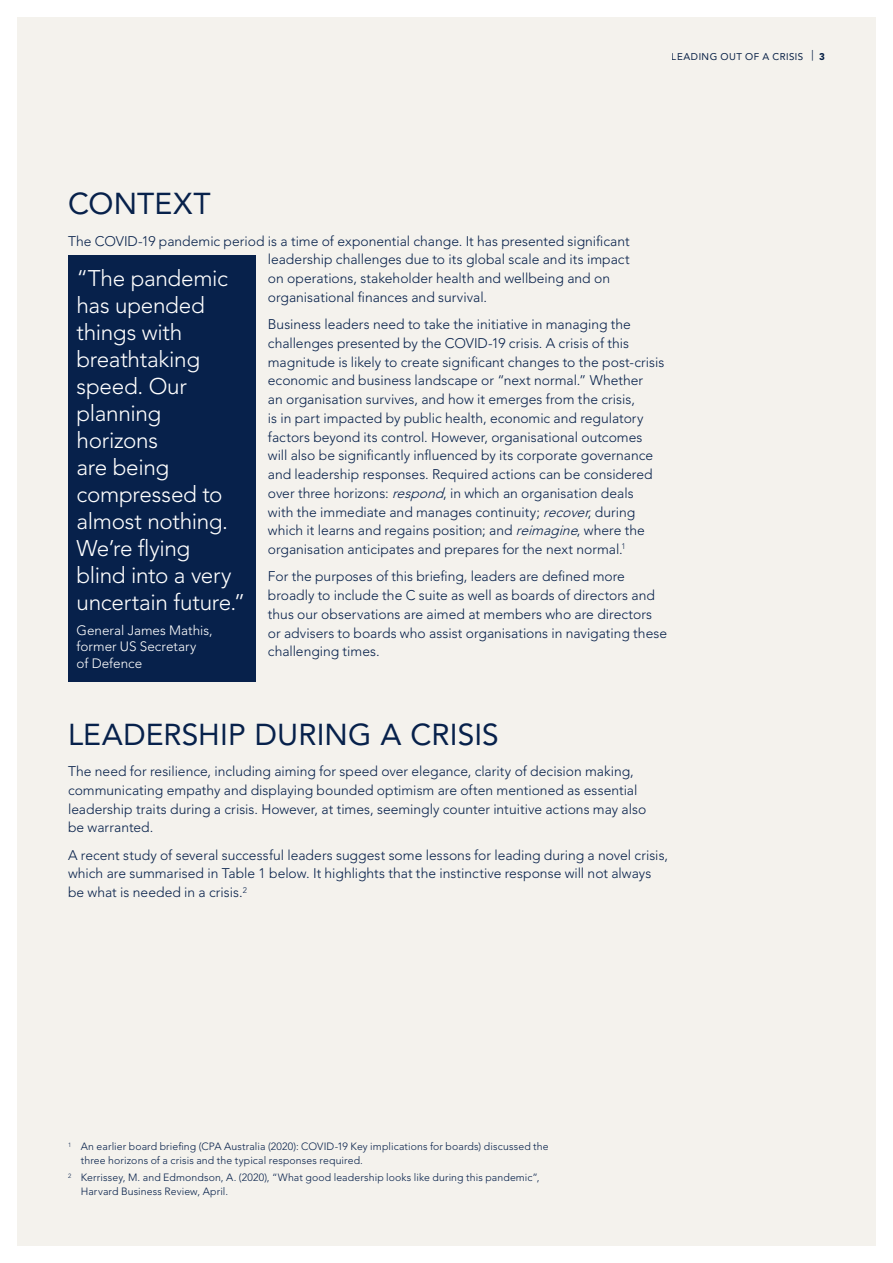
<style>
.page{position:relative;width:893px;height:1263px;background:#fff}
.page>*{position:absolute;margin:0;border:0;box-sizing:border-box;transform-origin:0 0}
.Header_1_no_line{font:30px "Avenir LT Std";letter-spacing:.005em;color:#07214b}
.Table_Body{font:300 22.5px/27px "Avenir LT Std";letter-spacing:-.015em;color:#fff}
.Body_Copy{font:300 13.8px/18.8px "Avenir LT Std";color:#07214b}
.Table_Body-2{font:300 13.5px/16.2px "Avenir LT Std";color:#fff}
.Footnote{font:300 10.5px/13.5px "Avenir LT Std";letter-spacing:.01em;color:#07214b}
.t1{font:9.75px "Avenir LT Std";letter-spacing:.045em;color:#07214b}
.s1{font-weight:900}
.s2{font-style:italic}
</style>
<div class="page">
<div style="left:17px;top:17px;width:859px;height:1229px;background:#f4f2ed"></div>
<div style="left:68px;top:255px;width:187px;height:427px;background:#07214b"></div>
<p class="t1" style="left:672px;top:50px;width:155px">LEADING OUT OF A CRISIS <sup>|</sup> <span class="s1">3</span></p>
<p class="Header_1_no_line" style="left:68px;top:186px;width:144px">CONTEXT</p>
<p class="Body_Copy" style="left:268px;top:231px;width:363px;text-indent:-200px">The COVID-19 pandemic period is a time of exponential change. It has presented significant leadership challenges due to its global scale and its impact on operations, stakeholder health and wellbeing and on organisational finances and survival.</p>
<p class="Body_Copy" style="left:268px;top:315px;width:398px">Business leaders need to take the initiative in managing the challenges presented by the COVID-19 crisis. A crisis of this magnitude is likely to create significant changes to the post-crisis economic and business landscape or “next normal.” Whether<br>an organisation survives, and how it emerges from the crisis,<br>is in part impacted by public health, economic and regulatory factors beyond its control. However, organisational outcomes will also be significantly influenced by its corporate governance and leadership responses. Required actions can be considered over three horizons: <span class="s2">respond</span>, in which an organisation deals<br>with the immediate and manages continuity; <span class="s2">recover</span>, during which it learns and regains position; and <span class="s2">reimagine</span>, where the organisation anticipates and prepares for the next normal.<sup>1</sup></p>
<p class="Body_Copy" style="left:268px;top:567px;width:401px">For the purposes of this briefing, leaders are defined more broadly to include the C suite as well as boards of directors and thus our observations are aimed at members who are directors or advisers to boards who assist organisations in navigating these challenging times.</p>
<p class="Table_Body" style="left:77px;top:265px;width:171px">“The pandemic has upended things with breathtaking speed. Our planning horizons<br>are being compressed to almost nothing.<br>We’re flying<br>blind into a very uncertain future.”</p>
<p class="Table_Body-2" style="left:77px;top:622px;width:138px">General James Mathis, former US Secretary<br>of Defence</p>
<p class="Header_1_no_line" style="left:68px;top:717px;width:432px">LEADERSHIP DURING A CRISIS</p>
<p class="Body_Copy" style="left:68px;top:762px;width:580px">The need for resilience, including aiming for speed over elegance, clarity of decision making, communicating empathy and displaying bounded optimism are often mentioned as essential leadership traits during a crisis. However, at times, seemingly counter intuitive actions may also be warranted.</p>
<p class="Body_Copy" style="left:68px;top:845px;width:601px">A recent study of several successful leaders suggest some lessons for leading during a novel crisis, which are summarised in Table 1 below. It highlights that the instinctive response will not always be what is needed in a crisis.<sup>2</sup></p>
<p class="Footnote" style="left:81px;top:1140px;width:469px;text-indent:-13px"><sup>1</sup> An earlier board briefing (CPA Australia (2020): COVID-19 Key implications for boards) discussed the three horizons of a crisis and the typical responses required.</p>
<p class="Footnote" style="left:81px;top:1171px;width:460px;text-indent:-13px"><sup>2</sup> Kerrissey, M. and Edmondson, A. (2020), “What good leadership looks like during this pandemic”,<br>Harvard Business Review, April.</p>
</div>
